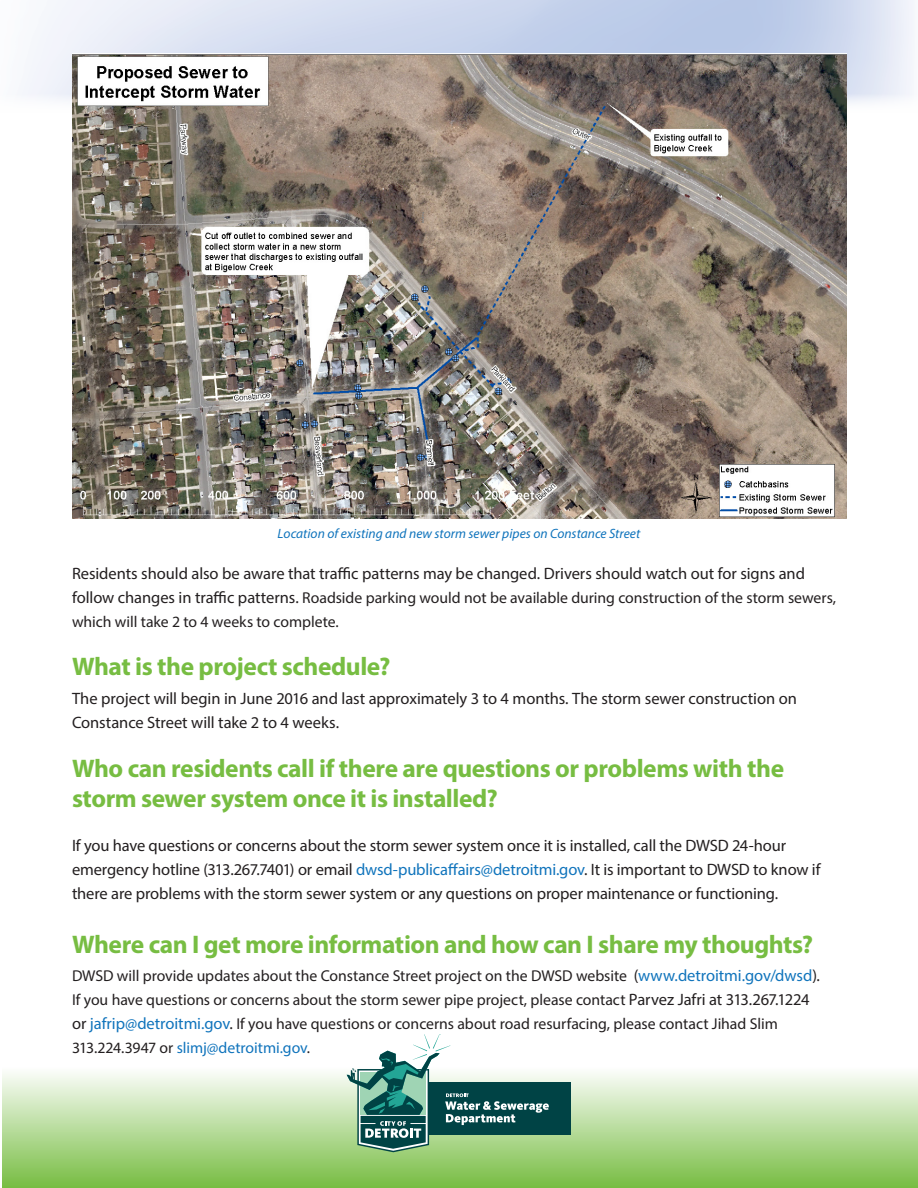
<style>
.page{position:relative;width:918px;height:1188px;background:#fff}
.page>*{position:absolute;margin:0;border:0;box-sizing:border-box;transform-origin:0 0}
.body_text{font:700 25.5px/30px "Myriad Pro";letter-spacing:-.02em;color:#77bd42}
.heading_1{font:700 25.5px "Myriad Pro";letter-spacing:-.02em;color:#77bd42}
.body_text-2{font:16.5px/24px "Myriad Pro";letter-spacing:-.005em;color:#231f20}
.body_text-3{font:15.75px/24px "Myriad Pro";letter-spacing:-.005em;color:#231f20}
.side_bar_info{font:italic 13.5px "Myriad Pro";color:#1074bc}
.s1{font-size:16.5px}
.s2{color:#1074bc}
.s3{font-size:16.5px;color:#1074bc}
</style>
<div class="page">
<svg style="left:3px;top:1073px;width:915px;height:114px;background:#b3da96"></svg>
<img style="left:22px;top:0;width:892px;height:113px">
<div style="left:428px;top:1082px;width:143px;height:52px;background:#004345"></div>
<svg style="left:347px;top:1034px;width:202px;height:118px"></svg>
<img style="left:72px;top:54px;width:774px;height:464px">
<p class="side_bar_info" style="left:278px;top:526px;width:364px">Location of existing and new storm sewer pipes on Constance Street</p>
<p class="body_text-2" style="left:72px;top:562px;width:735px">Residents should also be aware that traffic patterns may be changed. Drivers should watch out for signs and</p>
<p class="body_text-3" style="left:72px;top:586px;width:766px"><span class="s1">follow changes in traffic patterns.</span> Roadside parking would not be available during construction of the storm sewers, which will take 2 to 4 weeks to complete.</p>
<p class="heading_1" style="left:72px;top:650px;width:320px">What is the project schedule?</p>
<p class="body_text-2" style="left:72px;top:686px;width:726px">The project will begin in June 2016 and last approximately 3 to 4 months. The storm sewer construction on<br>Constance Street will take 2 to 4 weeks.</p>
<p class="body_text" style="left:72px;top:753px;width:714px">Who can residents call if there are questions or problems with the storm sewer system once it is installed?</p>
<p class="body_text-2" style="left:72px;top:833px;width:750px">If you have questions or concerns about the storm sewer system once it is installed, call the DWSD 24-hour emergency hotline (313.267.7401) or email <span class="s2">dwsd-publicaffairs@detroitmi.gov</span>. It is important to DWSD to know if there are problems with the storm sewer system or any questions on proper maintenance or functioning.</p>
<p class="heading_1" style="left:72px;top:928px;width:743px">Where can I get more information and how can I share my thoughts?</p>
<p class="body_text-3" style="left:72px;top:964px;width:750px">DWSD will provide updates about the Constance Street project on the DWSD website <span class="s1">(</span><span class="s3">www.detroitmi.gov/dwsd</span><span class="s1">).<br></span>If you have questions or concerns about the storm sewer pipe project, please contact <span class="s1">Parvez Jafri at 313.267.1224 or</span> <span class="s3">jafrip@detroitmi.gov</span><span class="s1">.</span> If you have questions or concerns about road resurfacing, please contact Jihad Slim 313.224.3947 or <span class="s2">slimj@detroitmi.gov</span>.</p>
</div>
